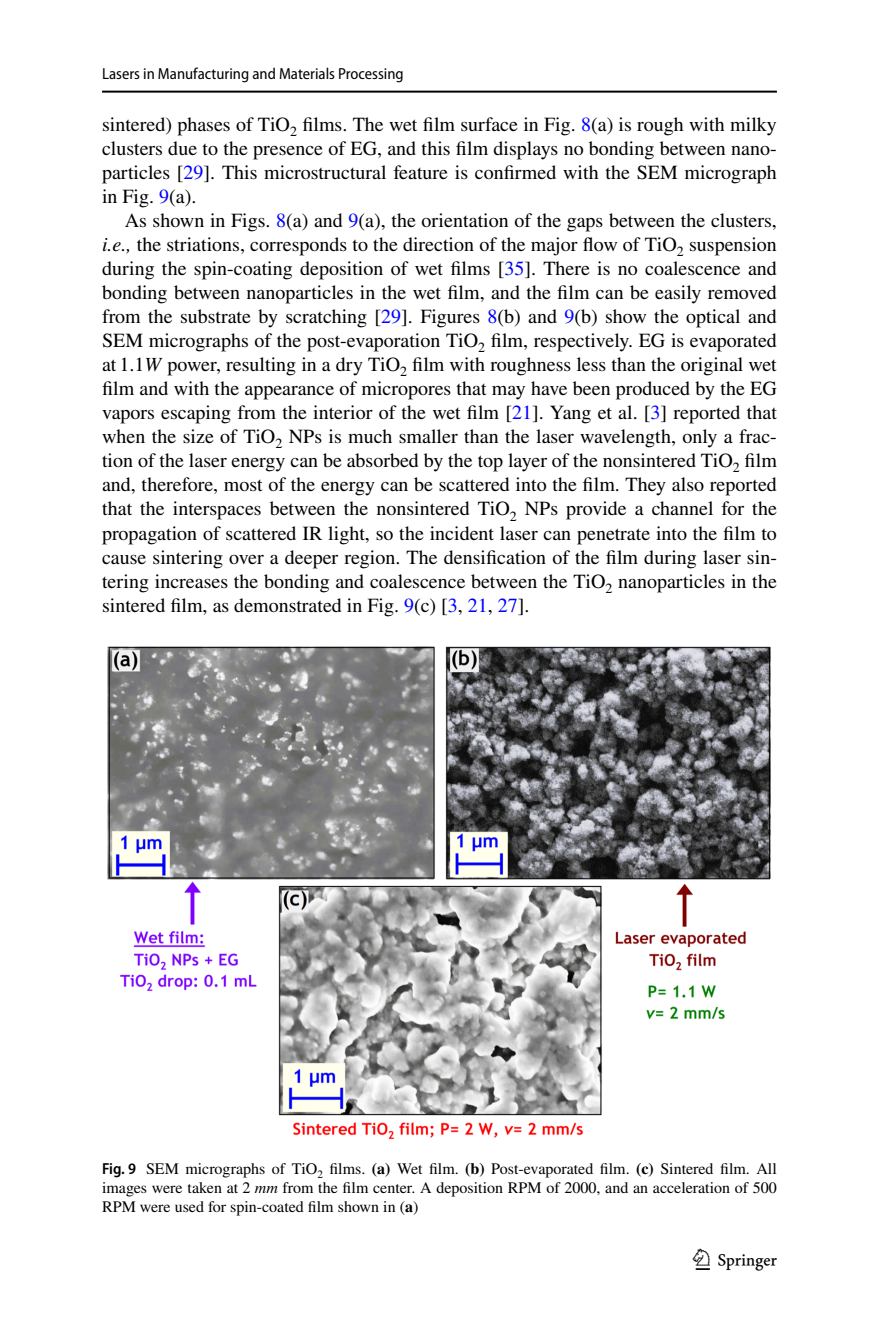
<style>
.page{position:relative;width:879px;height:1333px;background:#fff}
.page>*{position:absolute;margin:0;border:0;box-sizing:border-box;transform-origin:0 0}
.t1{font:30px "Springnew Regular 3";color:#000}
.t2{font:20px/24px "STIX";color:#000;text-align:justify}
.t3{font:16px/19px "STIX";color:#000;text-align:justify}
.t4{font:semi-condensed 16px "Myriad Pro";color:#000}
.s1{color:#00f}
.s2{font-style:italic}
.s3{font-family:"STIX General Regular 31"}
.s4{font-family:"STIX General Italic 34"}
.s5{font-family:"Myriad Pro";font-weight:600;font-stretch:semi-condensed}
.s6{font-weight:700}
.s7{font-family:"STIX General Regular 32"}
.s8{font-family:"STIX General Italic 35"}
</style>
<div class="page">
<hr style="left:102px;top:91px;width:675px;height:2px;background:#000">
<img style="left:108px;top:646px;width:663px;height:493px">
<p class="t4" style="left:102px;top:65px;width:303px">Lasers in Manufacturing and Materials Processing</p>
<p class="t2" style="left:102px;top:114px;width:676px">sintered) phases of TiO<sub>2</sub> films. The wet film surface in Fig. <span class="s1">8</span>(a) is rough with milky clusters due to the presence of EG, and this film displays no bonding between nano&shy;particles [<span class="s1">29</span>]. This microstructural feature is confirmed with the SEM micrograph in Fig. <span class="s1">9</span>(a).</p>
<p class="t2" style="left:102px;top:210px;width:676px;text-indent:23px">As shown in Figs. <span class="s1">8</span>(a) and <span class="s1">9</span>(a), the orientation of the gaps between the clusters, <span class="s2">i.e.,</span> the striations, corresponds to the direction of the major flow of TiO<sub>2</sub> suspension during the spin-coating deposition of wet films [<span class="s1">35</span>]. There is no coalescence and bonding between nanoparticles in the wet film, and the film can be easily removed from the substrate by scratching [<span class="s1">29</span>]. Figures <span class="s1">8</span>(b) and <span class="s1">9</span>(b) show the optical and SEM micrographs of the post-evaporation TiO<sub>2</sub> film, respectively. EG is evaporated at <span class="s3">1.1</span><span class="s4">W</span> power, resulting in a dry TiO<sub>2</sub> film with roughness less than the original wet film and with the appearance of micropores that may have been produced by the EG vapors escaping from the interior of the wet film [<span class="s1">21</span>]. Yang et al. [<span class="s1">3</span>] reported that when the size of TiO<sub>2</sub> NPs is much smaller than the laser wavelength, only a frac&shy;tion of the laser energy can be absorbed by the top layer of the nonsintered TiO<sub>2</sub> film and, therefore, most of the energy can be scattered into the film. They also reported that the interspaces between the nonsintered TiO<sub>2</sub> NPs provide a channel for the propagation of scattered IR light, so the incident laser can penetrate into the film to cause sintering over a deeper region. The densification of the film during laser sin&shy;tering increases the bonding and coalescence between the TiO<sub>2</sub> nanoparticles in the sintered film, as demonstrated in Fig. <span class="s1">9</span>(c) [<span class="s1">3</span>, <span class="s1">21</span>, <span class="s1">27</span>].</p>
<p class="t3" style="left:102px;top:1160px;width:676px"><span class="s5">Fig. 9</span> SEM micrographs of TiO<sub>2</sub> films. <span class="s6">(a)</span> Wet film. <span class="s6">(b)</span> Post-evaporated film. <span class="s6">(c)</span> Sintered film. All images were taken at <span class="s7">2</span> <span class="s8">mm</span> from the film center. A deposition RPM of 2000, and an acceleration of 500<br>RPM were used for spin-coated film shown in (<span class="s6">a</span>)</p>
<h1 class="t1" style="left:696px;top:1248px;width:83px">1 3</h1>
</div>
